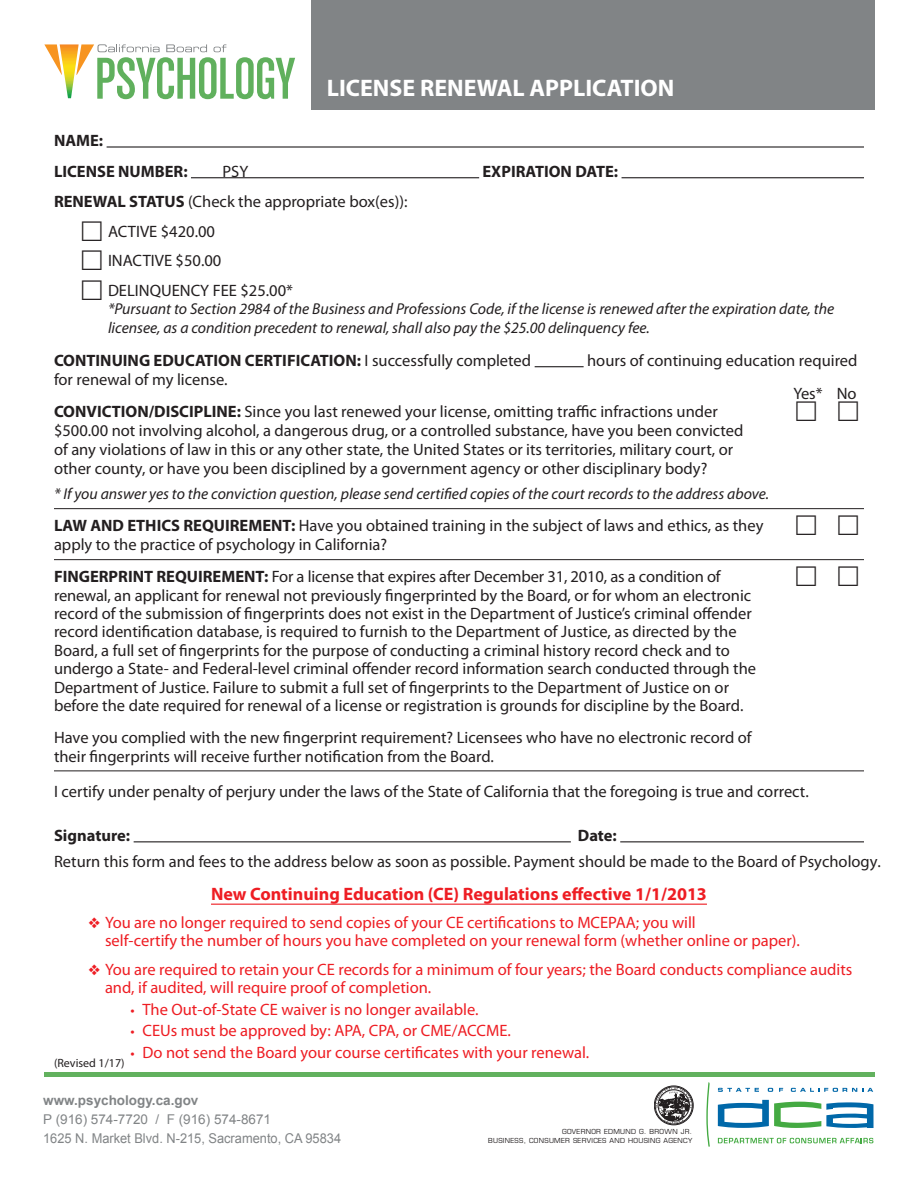
<style>
.page{position:relative;width:918px;height:1188px;background:#fff}
.page>*{position:absolute;margin:0;border:0;box-sizing:border-box;transform-origin:0 0}
.t1{font:700 24px "Myriad Pro";color:#fff}
.t2{font:700 18px "Myriad Pro";color:#ee1d23}
.t3{font:16.5px/18.5px "Myriad Pro";color:#231f20}
.t4{font:16.5px/18.5px "Myriad Pro";color:#ee1d23}
.t5{font:700 16.5px/30.8px "Myriad Pro";color:#231f20}
.t6{font:italic 15.75px/18.5px "Myriad Pro";color:#231f20}
.t7{font:13.5px/18.8px "Arial";color:#818486}
.t8{font:700 13.5px "Arial";color:#818486}
.t9{font:12px "Myriad Pro";color:#231f20}
.t10{font:6.75px/9px "Eurostile";letter-spacing:.05em;color:#231f20;text-align:right}
.s1{font-weight:700}
.s2{font-weight:400}
.s3{font-size:15px}
.s4{font-size:6.15px}
</style>
<div class="page">
<div style="left:311px;top:1px;width:564px;height:109px;background:#818486"></div>
<svg style="left:706px;top:1082px;width:4px;height:65px"></svg>
<svg style="left:718px;top:1138px;width:155px;height:5px"></svg>
<svg style="left:718px;top:1088px;width:41px;height:4px"></svg>
<svg style="left:768px;top:1088px;width:5px;height:4px"></svg>
<svg style="left:779px;top:1088px;width:4px;height:4px"></svg>
<svg style="left:791px;top:1088px;width:82px;height:4px"></svg>
<svg style="left:718px;top:1100px;width:156px;height:28px"></svg>
<div style="left:654px;top:1086px;width:39px;height:39px;border:1px solid #231f20;border-radius:50%"></div>
<svg style="left:655px;top:1086px;width:38px;height:38px"></svg>
<svg style="left:44px;top:44px;width:251px;height:55px"></svg>
<div style="left:44px;top:1072px;width:830px;height:5px;background:#62b15e"></div>
<hr style="left:107px;top:146px;width:757px;height:2px;background:#231f20">
<hr style="left:191px;top:177px;width:288px;height:1px;background:#231f20">
<hr style="left:622px;top:177px;width:242px;height:1px;background:#231f20">
<hr style="left:535px;top:366px;width:49px;height:1px;background:#231f20">
<hr style="left:54px;top:508px;width:810px;height:1px;background:#231f20">
<hr style="left:54px;top:559px;width:810px;height:1px;background:#231f20">
<hr style="left:54px;top:771px;width:810px;height:1px;background:#231f20">
<hr style="left:134px;top:841px;width:437px;height:1px;background:#231f20">
<hr style="left:620px;top:841px;width:244px;height:1px;background:#231f20">
<hr style="left:211px;top:904px;width:496px;height:1px;background:#ee1d23">
<h1 class="t1" style="left:327px;top:74px;width:349px">LICENSE RENEWAL APPLICATION</h1>
<p class="t5" style="left:54px;top:125px;width:135px">NAME:<br>LICENSE NUMBER:</p>
<p class="t3" style="left:222px;top:162px;width:27px">PSY</p>
<p class="t5" style="left:482px;top:156px;width:137px">EXPIRATION DATE:</p>
<p class="t3" style="left:108px;top:187px;width:301px;line-height:29.5px;text-indent:-54px"><span class="s1">RENEWAL STATUS</span> (Check the appropriate box(es)):<br>ACTIVE $420.00<br>INACTIVE $50.00<br>DELINQUENCY FEE $25.00*</p>
<p class="t6" style="left:108px;top:300px;width:728px">*Pursuant to Section 2984 of the Business and Professions Code, if the license is renewed after the expiration date, the licensee, as a condition precedent to renewal, shall also pay the $25.00 delinquency fee.</p>
<p class="t5" style="left:54px;top:345px;width:479px">CONTINUING EDUCATION CERTIFICATION: <span class="s2">I successfully completed</span></p>
<p class="t3" style="left:587px;top:351px;width:272px">hours of continuing education required</p>
<p class="t3" style="left:54px;top:364px;width:665px;line-height:32.2px">for renewal of my license.<br><span class="s1">CONVICTION/DISCIPLINE:</span> Since you last renewed your license, omitting traffic infractions under</p>
<p class="t3" style="left:54px;top:422px;width:691px">$500.00 not involving alcohol, a dangerous drug, or a controlled substance, have you been convicted of any violations of law in this or any other state, the United States or its territories, military court, or other county, or have you been disciplined by a government agency or other disciplinary body?</p>
<p class="t6" style="left:54px;top:485px;width:717px">* If you answer yes to the conviction question, please send certified copies of the court records to the address above.</p>
<p class="t3" style="left:54px;top:517px;width:711px"><span class="s1">LAW AND ETHICS REQUIREMENT:</span> Have you obtained training in the subject of laws and ethics, as they apply to the practice of psychology in California?</p>
<p class="t3" style="left:54px;top:568px;width:704px"><span class="s1">FINGERPRINT REQUIREMENT:</span> For a license that expires after December 31, 2010, as a condition of renewal, an applicant for renewal not previously fingerprinted by the Board, or for whom an electronic record of the submission of fingerprints does not exist in the Department of Justice’s criminal offender record identification database, is required to furnish to the Department of Justice, as directed by the Board, a full set of fingerprints for the purpose of conducting a criminal history record check and to undergo a State- and Federal-level criminal offender record information search conducted through the Department of Justice. Failure to submit a full set of fingerprints to the Department of Justice on or before the date required for renewal of a license or registration is grounds for discipline by the Board.</p>
<p class="t3" style="left:54px;top:728px;width:699px">Have you complied with the new fingerprint requirement? Licensees who have no electronic record of their fingerprints will receive further notification from the Board.</p>
<p class="t3" style="left:54px;top:782px;width:756px">I certify under penalty of perjury under the laws of the State of California that the foregoing is true and correct.</p>
<p class="t5" style="left:54px;top:820px;width:78px">Signature:</p>
<p class="t5" style="left:578px;top:820px;width:41px">Date:</p>
<p class="t3" style="left:54px;top:853px;width:829px">Return this form and fees to the address below as soon as possible. Payment should be made to the Board of Psychology.</p>
<p class="t2" style="left:211px;top:884px;width:497px">New Continuing Education (CE) Regulations effective 1/1/2013</p>
<p class="t4" style="left:105px;top:914px;width:697px;text-indent:-16px">❖ You are no longer required to send copies of your CE certifications to MCEPAA; you will<br>self-certify the number of hours you have completed on your renewal form (whether online or paper).</p>
<p class="t4" style="left:105px;top:960px;width:749px;text-indent:-16px">❖ You are required to retain your CE records for a minimum of four years; the Board conducts compliance audits and, if audited, will require proof of completion.</p>
<p class="t4" style="left:130px;top:1000px;width:349px"><span class="s3">•</span> The Out-of-State CE waiver is no longer available.</p>
<p class="t4" style="left:130px;top:1022px;width:382px"><span class="s3">•</span> CEUs must be approved by: APA, CPA, or CME/ACCME.</p>
<p class="t4" style="left:130px;top:1044px;width:460px"><span class="s3">•</span> Do not send the Board your course certificates with your renewal.</p>
<p class="t3" style="left:793px;top:385px;width:65px">Yes* No</p>
<p class="t9" style="left:54px;top:1057px;width:72px">(Revised 1/17)</p>
<p class="t8" style="left:43px;top:1091px;width:157px">www.psychology.ca.gov</p>
<p class="t7" style="left:43px;top:1110px;width:299px">P (916) 574-7720 / F (916) 574-8671<br>1625 N. Market Blvd. N-215, Sacramento, CA 95834</p>
<p class="t10" style="left:488px;top:1127px;width:206px">GOVERNOR EDMUND G. BROWN JR<span class="s4">.<br></span>BUSINESS, CONSUMER SERVICES AND HOUSING AGENCY</p>
</div>
